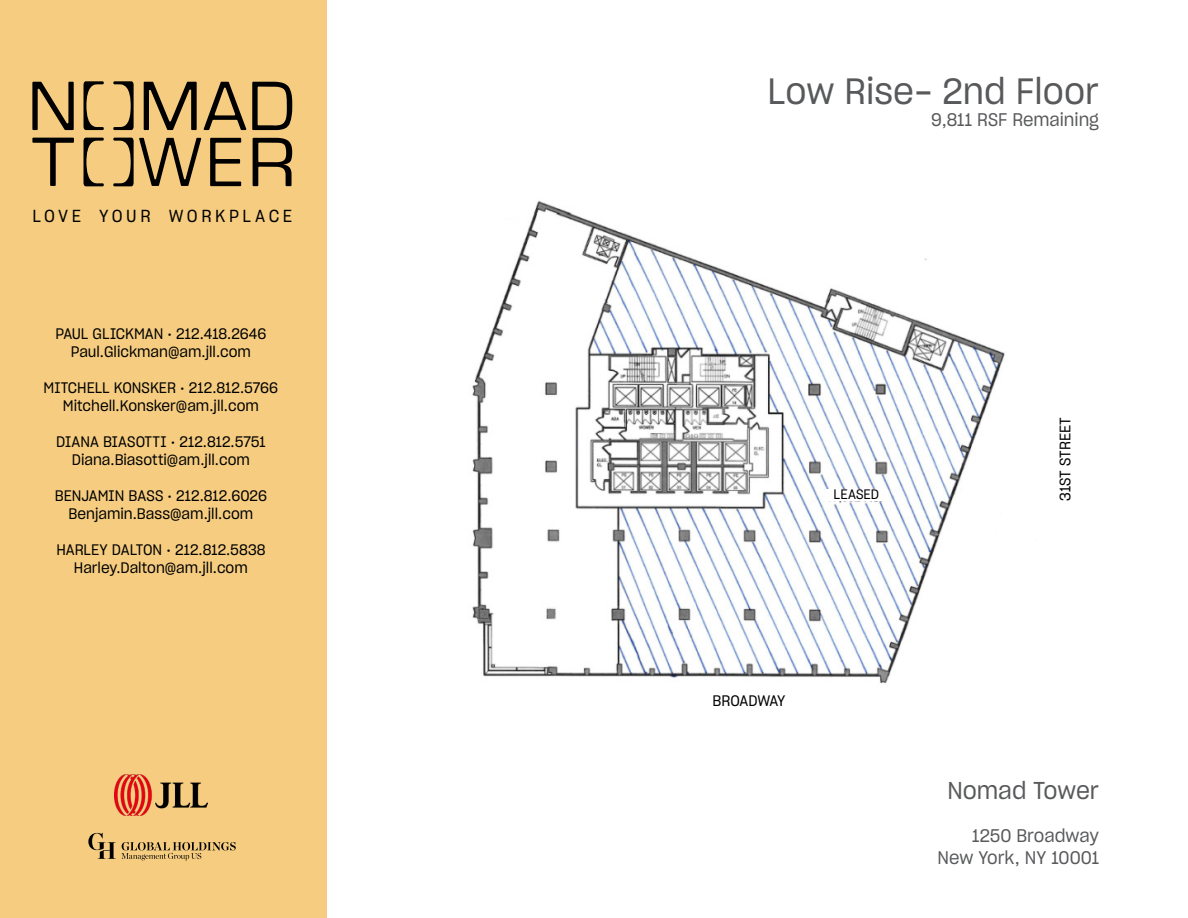
<style>
.page{position:relative;width:1188px;height:918px;background:#fff}
.page>*{position:absolute;margin:0;border:0;box-sizing:border-box;transform-origin:0 0}
.t1{font:36px "Sharp Grotesk Book 18";color:#58595b}
.t2{font:24px "Sharp Grotesk Book 18";letter-spacing:-.005em;color:#58595b}
.t3{font:18px/21.6px "Sharp Grotesk Book 18";color:#58595b;text-align:right}
.t4{font:17.1px "Sharp Grotesk Book 18";letter-spacing:.21em;color:#000}
.t5{font:15px/18px "Sharp Grotesk Book 18";color:#000;text-align:center}
.t6{font:13.5px "Sharp Grotesk Book 18";color:#000}
</style>
<div class="page">
<div style="left:0;top:0;width:326px;height:918px;background:#f6cd80"></div>
<svg style="left:88px;top:833px;width:148px;height:28px"></svg>
<img style="left:114px;top:774px;width:93px;height:42px">
<svg style="left:32px;top:82px;width:42px;height:48px"></svg>
<svg style="left:32px;top:138px;width:42px;height:48px"></svg>
<svg style="left:252px;top:82px;width:40px;height:48px"></svg>
<svg style="left:253px;top:138px;width:39px;height:48px"></svg>
<svg style="left:84px;top:81px;width:162px;height:105px"></svg>
<img style="left:472px;top:200px;width:533px;height:484px">
<svg style="left:472px;top:216px;width:54px;height:87px"></svg>
<svg style="left:970px;top:200px;width:35px;height:95px"></svg>
<svg style="left:938px;top:501px;width:63px;height:147px"></svg>
<div style="left:825px;top:489px;width:63px;height:12px;background:#fff"></div>
<p class="t4" style="left:32px;top:203px;width:261px">LOVE YOUR WORKPLACE</p>
<p class="t5" style="left:55px;top:324px;width:213px">PAUL GLICKMAN • 212.418.2646<br>Paul.Glickman@am.jll.com</p>
<p class="t5" style="left:44px;top:378px;width:236px">MITCHELL KONSKER • 212.812.5766<br>Mitchell.Konsker@am.jll.com</p>
<p class="t5" style="left:56px;top:432px;width:211px">DIANA BIASOTTI • 212.812.5751<br>Diana.Biasotti@am.jll.com</p>
<p class="t5" style="left:55px;top:486px;width:214px">BENJAMIN BASS • 212.812.6026<br>Benjamin.Bass@am.jll.com</p>
<p class="t5" style="left:56px;top:540px;width:211px">HARLEY DALTON • 212.812.5838<br>Harley.Dalton@am.jll.com</p>
<h1 class="t1" style="left:768px;top:64px;width:333px">Low Rise- 2nd Floor</h1>
<p class="t3" style="left:931px;top:108px;width:169px">9,811 RSF Remaining</p>
<p class="t6" style="left:834px;top:484px;width:47px">LEASED</p>
<p class="t5" style="left:1056px;top:501px;width:85px;rotate:-90deg">31ST STREET</p>
<p class="t5" style="left:713px;top:691px;width:74px">BROADWAY</p>
<h2 class="t2" style="left:947px;top:773px;width:153px">Nomad Tower</h2>
<p class="t3" style="left:938px;top:825px;width:163px">1250 Broadway<br>New York, NY 10001</p>
</div>
